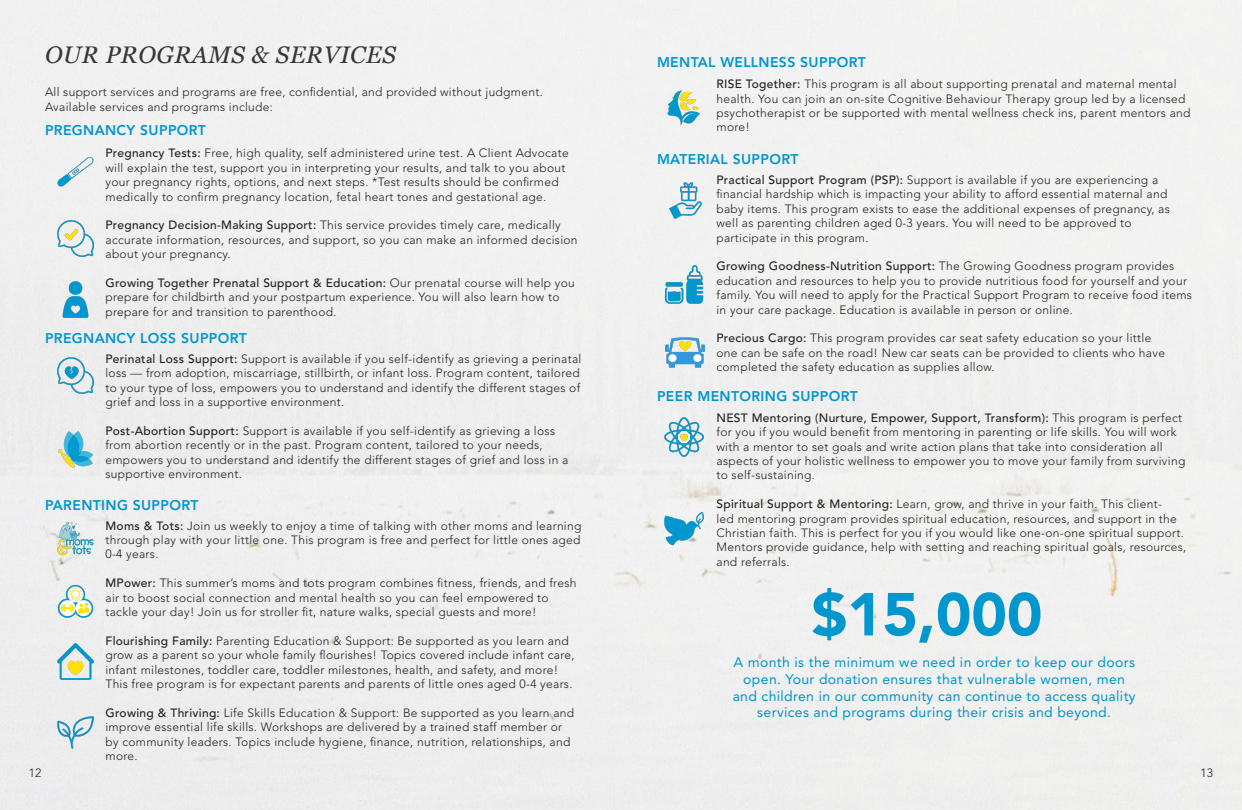
<style>
.page{position:relative;width:1242px;height:810px;background:#f0f0f0}
.page>*{position:absolute;margin:0;border:0;box-sizing:border-box;transform-origin:0 0}
.t1{font:900 60px "Avenir LT Std";color:#0096ce}
.t2{font:italic 24px "Georgia";letter-spacing:.025em;color:#363539}
.t3{font:14px/16.8px "Avenir LT Std";letter-spacing:.025em;color:#0096ce;text-align:center}
.t4{font:800 14px "Avenir LT Std";letter-spacing:.025em;color:#0096ce}
.t5{font:300 12px/14.4px "Avenir LT Std";letter-spacing:.025em;color:#231f20}
.s1{font-weight:500}
</style>
<div class="page">
<img style="left:58px;top:282px;width:36px;height:36px">
<img style="left:58px;top:153px;width:36px;height:36px">
<img style="left:58px;top:357px;width:36px;height:36px">
<img style="left:58px;top:431px;width:36px;height:36px">
<img style="left:58px;top:521px;width:36px;height:36px">
<img style="left:58px;top:643px;width:36px;height:36px">
<img style="left:58px;top:715px;width:36px;height:36px">
<img style="left:667px;top:90px;width:36px;height:36px">
<img style="left:667px;top:182px;width:36px;height:36px">
<img style="left:665px;top:265px;width:38px;height:39px">
<img style="left:58px;top:582px;width:36px;height:36px">
<img style="left:666px;top:334px;width:38px;height:38px">
<img style="left:665px;top:418px;width:38px;height:38px">
<img style="left:665px;top:509px;width:38px;height:38px">
<img style="left:58px;top:221px;width:36px;height:36px">
<h2 class="t2" style="left:45px;top:37px;width:353px">OUR PROGRAMS &amp; SERVICES</h2>
<p class="t5" style="left:45px;top:85px;width:499px">All support services and programs are free, confidential, and provided without judgment.<br>Available services and programs include:</p>
<p class="t4" style="left:45px;top:122px;width:162px">PREGNANCY SUPPORT</p>
<p class="t5" style="left:105px;top:146px;width:465px"><span class="s1">Pregnancy Tests:</span> Free, high quality, self administered urine test. A Client Advocate will explain the test, support you in interpreting your results, and talk to you about your pregnancy rights, options, and next steps. *Test results should be confirmed medically to confirm pregnancy location, fetal heart tones and gestational age.</p>
<p class="t5" style="left:105px;top:218px;width:474px"><span class="s1">Pregnancy Decision-Making Support:</span> This service provides timely care, medically accurate information, resources, and support, so you can make an informed decision about your pregnancy.</p>
<p class="t5" style="left:105px;top:276px;width:471px"><span class="s1">Growing Together Prenatal Support &amp; Education:</span> Our prenatal course will help you prepare for childbirth and your postpartum experience. You will also learn how to prepare for and transition to parenthood.</p>
<p class="t5" style="left:105px;top:352px;width:477px"><span class="s1">Perinatal Loss Support:</span> Support is available if you self-identify as grieving a perinatal loss — from adoption, miscarriage, stillbirth, or infant loss. Program content, tailored to your type of loss, empowers you to understand and identify the different stages of grief and loss in a supportive environment.</p>
<p class="t5" style="left:105px;top:424px;width:464px"><span class="s1">Post-Abortion Support:</span> Support is available if you self-identify as grieving a loss from abortion recently or in the past. Program content, tailored to your needs, empowers you to understand and identify the different stages of grief and loss in a supportive environment.</p>
<p class="t5" style="left:105px;top:518px;width:478px;text-align:justify"><span class="s1">Moms &amp; Tots:</span> Join us weekly to enjoy a time of talking with other moms and learning through play with your little one. This program is free and perfect for little ones aged 0-4 years.</p>
<p class="t5" style="left:105px;top:576px;width:472px"><span class="s1">MPower:</span> This summer’s moms and tots program combines fitness, friends, and fresh air to boost social connection and mental health so you can feel empowered to tackle your day! Join us for stroller fit, nature walks, special guests and more!</p>
<p class="t5" style="left:105px;top:634px;width:471px"><span class="s1">Flourishing Family:</span> Parenting Education &amp; Support: Be supported as you learn and grow as a parent so your whole family flourishes! Topics covered include infant care, infant milestones, toddler care, toddler milestones, health, and safety, and more!<br>This free program is for expectant parents and parents of little ones aged 0-4 years.</p>
<p class="t5" style="left:105px;top:706px;width:470px"><span class="s1">Growing &amp; Thriving:</span> Life Skills Education &amp; Support: Be supported as you learn and improve essential life skills. Workshops are delivered by a trained staff member or by community leaders. Topics include hygiene, finance, nutrition, relationships, and more.</p>
<p class="t4" style="left:45px;top:330px;width:203px">PREGNANCY LOSS SUPPORT</p>
<p class="t4" style="left:45px;top:497px;width:155px">PARENTING SUPPORT</p>
<p class="t4" style="left:657px;top:54px;width:210px">MENTAL WELLNESS SUPPORT</p>
<p class="t5" style="left:716px;top:77px;width:476px"><span class="s1">RISE Together:</span> This program is all about supporting prenatal and maternal mental health. You can join an on-site Cognitive Behaviour Therapy group led by a licensed psychotherapist or be supported with mental wellness check ins, parent mentors and more!</p>
<p class="t4" style="left:657px;top:151px;width:143px">MATERIAL SUPPORT</p>
<p class="t5" style="left:716px;top:173px;width:455px"><span class="s1">Practical Support Program (PSP):</span> Support is available if you are experiencing a financial hardship which is impacting your ability to afford essential maternal and baby items. This program exists to ease the additional expenses of pregnancy, as well as parenting children aged 0-3 years. You will need to be approved to participate in this program.</p>
<p class="t5" style="left:716px;top:259px;width:477px"><span class="s1">Growing Goodness-Nutrition Support:</span> The Growing Goodness program provides education and resources to help you to provide nutritious food for yourself and your family. You will need to apply for the Practical Support Program to receive food items in your care package. Education is available in person or online.</p>
<p class="t5" style="left:716px;top:331px;width:450px"><span class="s1">Precious Cargo:</span> This program provides car seat safety education so your little one can be safe on the road! New car seats can be provided to clients who have completed the safety education as supplies allow.</p>
<p class="t4" style="left:657px;top:388px;width:202px">PEER MENTORING SUPPORT</p>
<p class="t5" style="left:716px;top:411px;width:470px"><span class="s1">NEST Mentoring (Nurture, Empower, Support, Transform):</span> This program is perfect for you if you would benefit from mentoring in parenting or life skills. You will work with a mentor to set goals and write action plans that take into consideration all aspects of your holistic wellness to empower you to move your family from surviving to self-sustaining.</p>
<p class="t5" style="left:716px;top:497px;width:471px"><span class="s1">Spiritual Support &amp; Mentoring:</span> Learn, grow, and thrive in your faith. This client-<br>led mentoring program provides spiritual education, resources, and support in the Christian faith. This is perfect for you if you would like one-on-one spiritual support.<br>Mentors provide guidance, help with setting and reaching spiritual goals, resources, and referrals.</p>
<h1 class="t1" style="left:812px;top:578px;width:232px">$15,000</h1>
<p class="t3" style="left:733px;top:654px;width:405px">A month is the minimum we need in order to keep our doors open. Your donation ensures that vulnerable women, men and children in our community can continue to access quality services and programs during their crisis and beyond.</p>
<p class="t5" style="left:29px;top:766px;width:14px">12</p>
<p class="t5" style="left:1201px;top:766px;width:14px">13</p>
</div>
